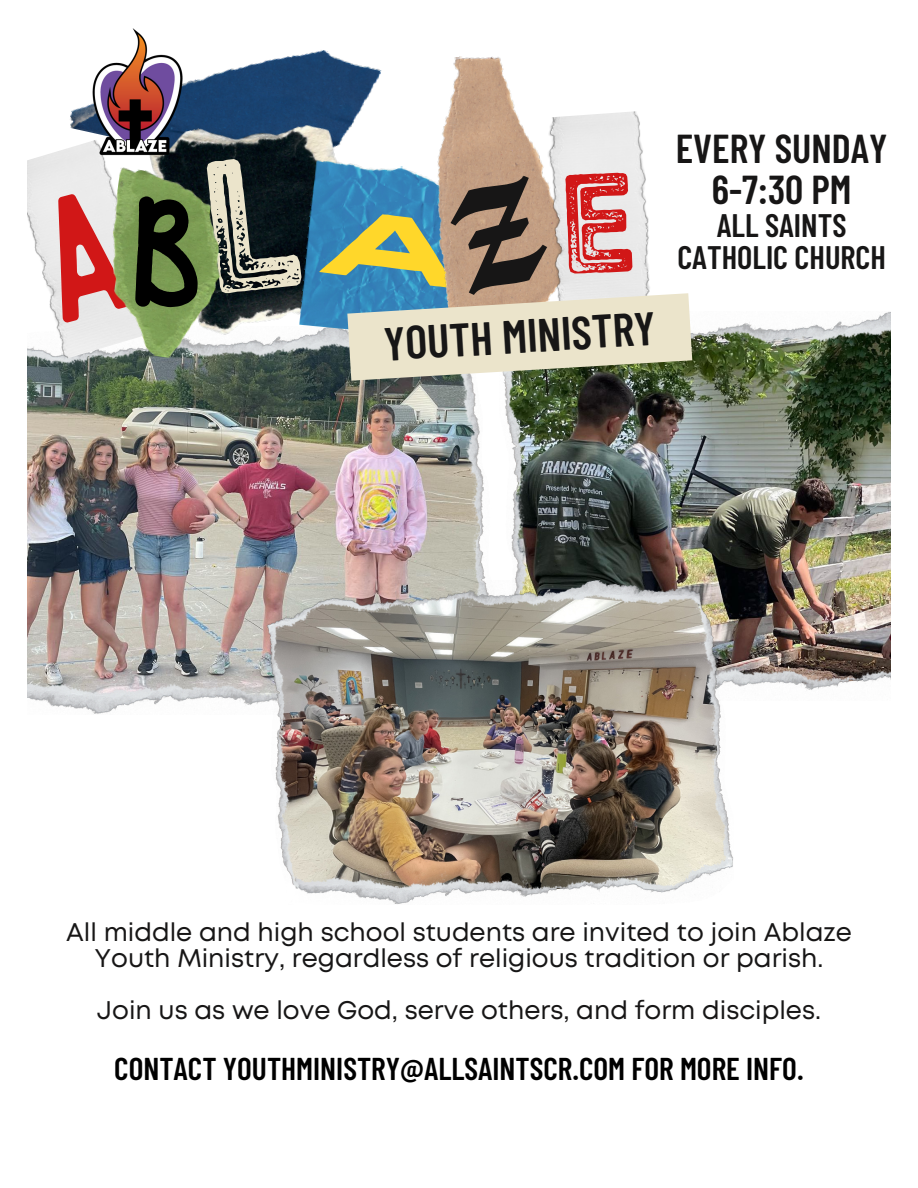
<style>
.page{position:relative;width:918px;height:1188px;background:#fff}
.page>*{position:absolute;margin:0;border:0;box-sizing:border-box;transform-origin:0 0}
.t1{font:600 46.65px "Barlow Condensed";color:#171616}
.t2{font:600 40.35px/40.7px "Barlow Condensed";color:#171616;text-align:center}
.t3{font:600 32.55px/32.5px "Barlow Condensed";color:#171616;text-align:center}
.t4{font:600 31.5px "Barlow Condensed";color:#000}
.t5{font:25.5px/25.8px "Mont";color:#171616;text-align:center}
</style>
<div class="page">
<img style="left:231px;top:50px;width:151px;height:45px">
<img style="left:503px;top:312px;width:388px;height:378px">
<img style="left:27px;top:356px;width:459px;height:358px">
<img style="left:27px;top:159px;width:69px;height:201px">
<img style="left:231px;top:95px;width:138px;height:261px">
<img style="left:96px;top:324px;width:137px;height:39px">
<img style="left:299px;top:158px;width:103px;height:183px">
<img style="left:402px;top:56px;width:140px;height:115px">
<img style="left:542px;top:111px;width:102px;height:60px">
<img style="left:60px;top:28px;width:171px;height:123px">
<img style="left:265px;top:581px;width:468px;height:323px">
<svg style="left:32px;top:151px;width:270px;height:173px;background:#798673"></svg>
<svg style="left:319px;top:171px;width:373px;height:210px;background:#b1bbba"></svg>
<p class="t1" style="left:383px;top:310px;width:273px;rotate:-3deg">YOUTH MINISTRY</p>
<p class="t2" style="left:676px;top:126px;width:213px">EVERY SUNDAY<br>6-7:30 PM</p>
<p class="t3" style="left:677px;top:206px;width:210px">ALL SAINTS<br>CATHOLIC CHURCH</p>
<p class="t5" style="left:66px;top:919px;width:787px">All middle and high school students are invited to join Ablaze<br>Youth Ministry, regardless of religious tradition or parish.</p>
<p class="t5" style="left:97px;top:997px;width:726px">Join us as we love God, serve others, and form disciples.</p>
<p class="t4" style="left:114px;top:1046px;width:691px">CONTACT YOUTHMINISTRY@ALLSAINTSCR.COM FOR MORE INFO.</p>
</div>
